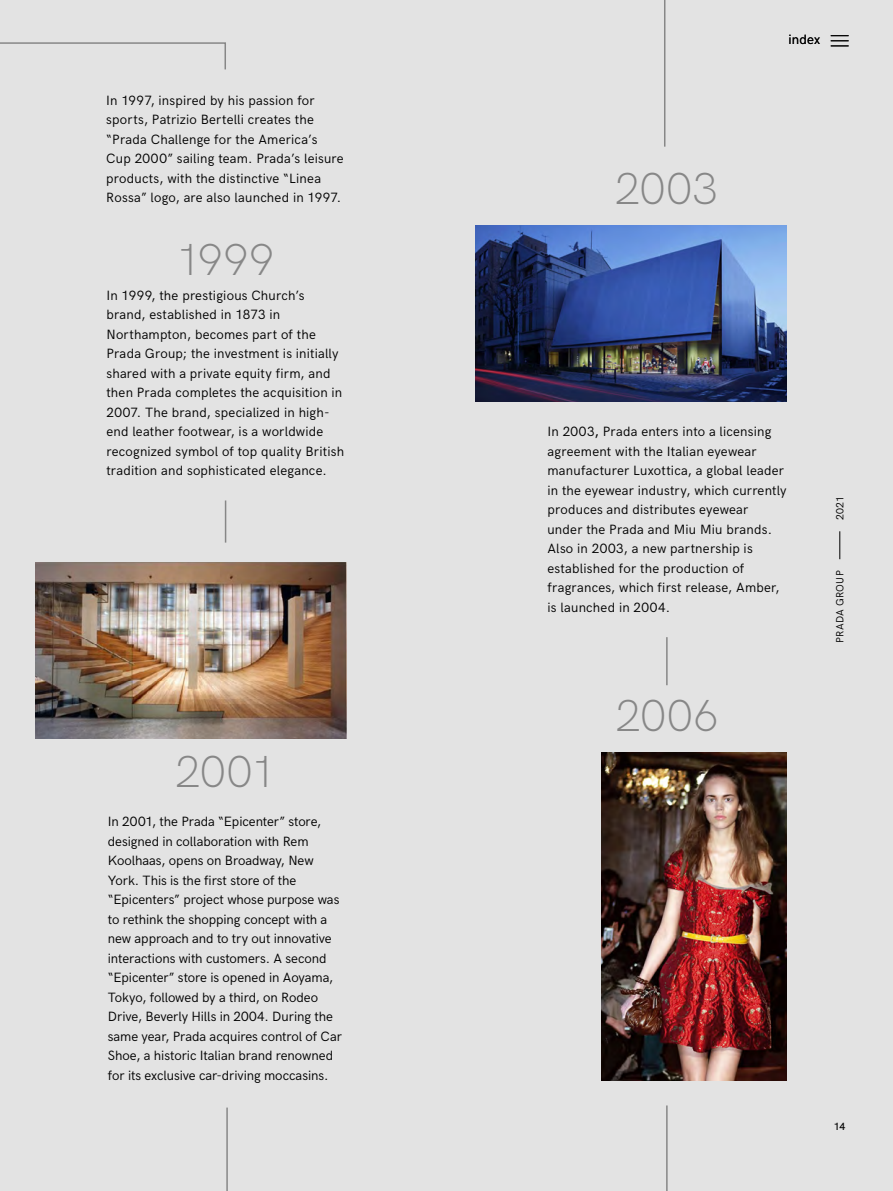
<style>
.page{position:relative;width:893px;height:1191px;background:#e3e3e3}
.page>*{position:absolute;margin:0;border:0;box-sizing:border-box;transform-origin:0 0}
.t1{font:45px "HK Grotesk Light Legacy";letter-spacing:.015em;color:#878787}
.t2{font:13.5px/19.5px "HK Grotesk";letter-spacing:.01em;color:#000}
.t3{font:10.5px "HK Grotesk";letter-spacing:.025em;color:#000}
.t4{font:500 10.5px "HK Grotesk";color:#000}
.s1{font-weight:500}
</style>
<div class="page">
<img style="left:36px;top:563px;width:311px;height:175px">
<svg style="left:0;top:42px;width:226px;height:28px"></svg>
<hr style="left:226px;top:1107px;width:2px;height:84px;background:#878787">
<hr style="left:225px;top:500px;width:1px;height:42px;background:#878787">
<img style="left:476px;top:225px;width:311px;height:176px">
<hr style="left:664px;top:0;width:1px;height:147px;background:#878787">
<hr style="left:666px;top:637px;width:2px;height:48px;background:#878787">
<hr style="left:666px;top:1105px;width:2px;height:86px;background:#878787">
<img style="left:602px;top:753px;width:185px;height:327px">
<svg style="left:839px;top:531px;width:1px;height:28px"></svg>
<svg style="left:831px;top:35px;width:17px;height:12px"></svg>
<p class="t2" style="left:106px;top:89px;width:239px">In 1997, inspired by his passion for sports, Patrizio Bertelli creates the “Prada Challenge for the America’s Cup 2000” sailing team. Prada’s leisure products, with the distinctive “Linea Rossa” logo, are also launched in 1997.</p>
<h1 class="t1" style="left:176px;top:226px;width:99px">1999</h1>
<p class="t2" style="left:106px;top:284px;width:239px">In 1999, the prestigious Church’s brand, established in 1873 in Northampton, becomes part of the Prada Group; the investment is initially shared with a private equity firm, and then Prada completes the acquisition in 2007. The brand, specialized in high&shy;end leather footwear, is a worldwide recognized symbol of top quality British tradition and sophisticated elegance.</p>
<h1 class="t1" style="left:176px;top:737px;width:102px">2001</h1>
<p class="t2" style="left:108px;top:811px;width:236px">In 2001, the Prada “Epicenter” store, designed in collaboration with Rem Koolhaas, opens on Broadway, New York. This is the first store of the “Epicenters” project whose purpose was to rethink the shopping concept with a new approach and to try out innovative interactions with customers. A second “Epicenter” store is opened in Aoyama, Tokyo, followed by a third, on Rodeo Drive, Beverly Hills in 2004. During the same year, Prada acquires control of Car Shoe, a historic Italian brand renowned for its exclusive car-driving moccasins.</p>
<h1 class="t1" style="left:615px;top:155px;width:104px">2003</h1>
<p class="t2" style="left:789px;top:29px;width:33px">index</p>
<p class="t2" style="left:547px;top:420px;width:241px">In 2003<span class="s1">,</span> Prada enters into a licensing agreement with the Italian eyewear manufacturer Luxottica, a global leader in the eyewear industry, which currently produces and distributes eyewear under the Prada and Miu Miu brands.<br>Also in 2003, a new partnership is established for the production of fragrances, which first release, Amber, is launched in 2004.</p>
<h1 class="t1" style="left:616px;top:681px;width:104px">2006</h1>
<p class="t3" style="left:832px;top:520px;width:26px;rotate:-90deg">2021</p>
<p class="t3" style="left:832px;top:642px;width:74px;rotate:-90deg">PRADA GROUP</p>
<p class="t4" style="left:834px;top:1118px;width:13px">14</p>
</div>
